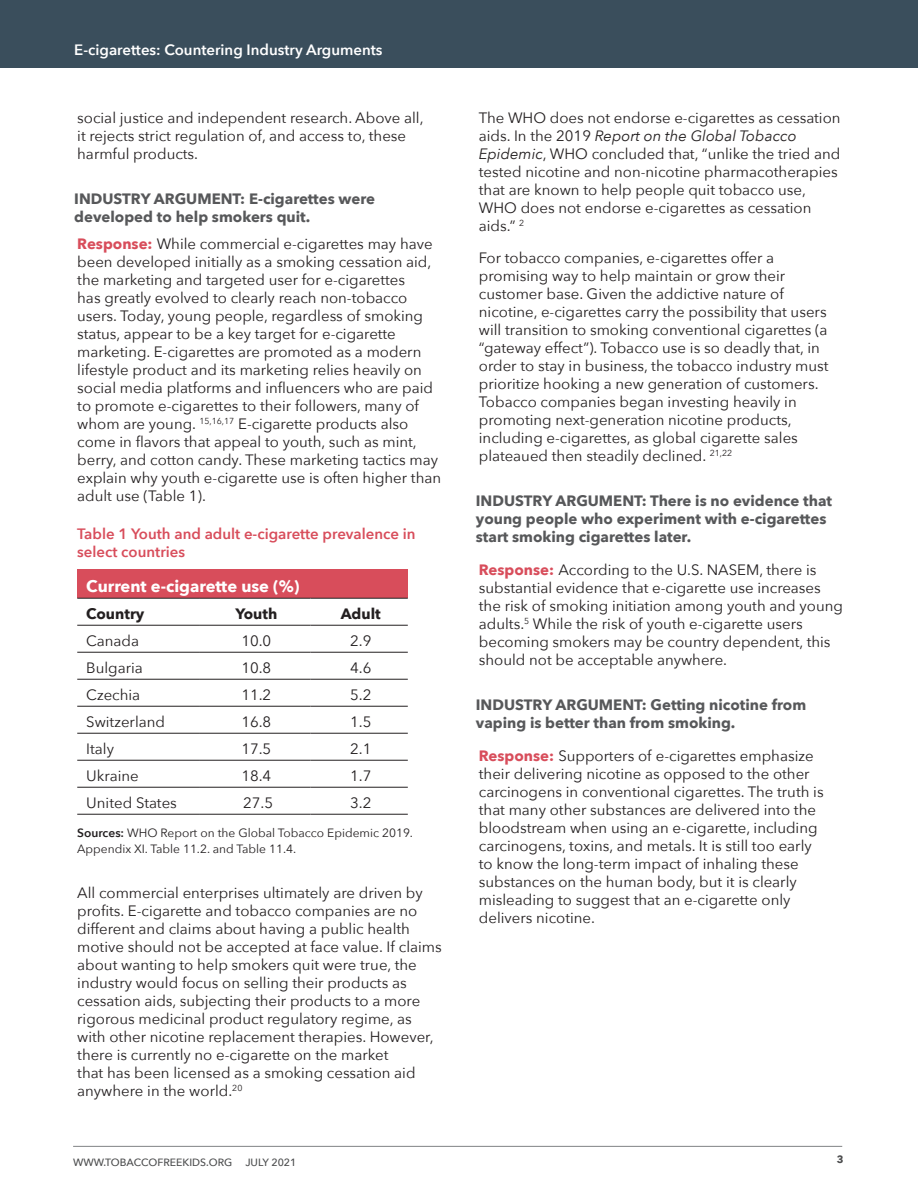
<style>
.page{position:relative;width:918px;height:1188px;background:#fff}
.page>*{position:absolute;margin:0;border:0;box-sizing:border-box;transform-origin:0 0}
.p_base{font:700 16.5px "Avenir Next";color:#fff}
.p_base-2{font:15px/18px "Avenir Next";color:#231f20}
.argument{font:700 15px/18px "Avenir Next";color:#57585a}
.p_base-3{font:600 15px/18px "Avenir Next";color:#d84d5b}
.t1{font:600 15px "Avenir Next";color:#fff}
.p_base-4{font:700 15px "Avenir Next";color:#231f20}
.p_base-5{font:12px/16.2px "Avenir Next";color:#231f20}
.t2{font:500 10.5px "Avenir Next";color:#4b4c4d}
.t3{font:700 10.5px "Avenir Next";color:#4b4c4d}
.s1{font-weight:700;color:#d84d5b}
.s2{font-weight:600}
.s3{font-style:italic}
</style>
<div class="page">
<hr style="left:73px;top:1146px;width:769px;height:1px;background:#808285">
<div style="left:0;top:0;width:918px;height:68px;background:#3a4e5c"></div>
<div style="left:77px;top:570px;width:331px;height:28px;background:#d84d5b"></div>
<hr style="left:77px;top:814px;width:122px;height:1px;background:#231f20">
<hr style="left:199px;top:814px;width:112px;height:1px;background:#231f20">
<hr style="left:311px;top:814px;width:97px;height:1px;background:#231f20">
<hr style="left:77px;top:598px;width:122px;height:1px;background:#231f20">
<hr style="left:199px;top:598px;width:112px;height:1px;background:#231f20">
<hr style="left:311px;top:598px;width:97px;height:1px;background:#231f20">
<hr style="left:77px;top:652px;width:122px;height:1px;background:#231f20">
<hr style="left:199px;top:652px;width:112px;height:1px;background:#231f20">
<hr style="left:311px;top:652px;width:97px;height:1px;background:#231f20">
<hr style="left:77px;top:679px;width:122px;height:1px;background:#231f20">
<hr style="left:199px;top:679px;width:112px;height:1px;background:#231f20">
<hr style="left:311px;top:679px;width:97px;height:1px;background:#231f20">
<hr style="left:77px;top:706px;width:122px;height:1px;background:#231f20">
<hr style="left:199px;top:706px;width:112px;height:1px;background:#231f20">
<hr style="left:311px;top:706px;width:97px;height:1px;background:#231f20">
<hr style="left:77px;top:733px;width:122px;height:1px;background:#231f20">
<hr style="left:199px;top:733px;width:112px;height:1px;background:#231f20">
<hr style="left:311px;top:733px;width:97px;height:1px;background:#231f20">
<hr style="left:77px;top:760px;width:122px;height:1px;background:#231f20">
<hr style="left:199px;top:760px;width:112px;height:1px;background:#231f20">
<hr style="left:311px;top:760px;width:97px;height:1px;background:#231f20">
<hr style="left:77px;top:787px;width:122px;height:1px;background:#231f20">
<hr style="left:199px;top:787px;width:112px;height:1px;background:#231f20">
<hr style="left:311px;top:787px;width:97px;height:1px;background:#231f20">
<hr style="left:77px;top:625px;width:122px;height:1px;background:#231f20">
<hr style="left:199px;top:625px;width:112px;height:1px;background:#231f20">
<hr style="left:311px;top:625px;width:97px;height:1px;background:#231f20">
<p class="t1" style="left:74px;top:37px;width:310px">E-cigarettes: Countering Industry Arguments</p>
<p class="p_base-2" style="left:77px;top:108px;width:348px">social justice and independent research. Above all, it rejects strict regulation of, and access to, these harmful products.</p>
<p class="argument" style="left:74px;top:190px;width:302px">INDUSTRY ARGUMENT: E-cigarettes were developed to help smokers quit.</p>
<p class="p_base-2" style="left:77px;top:234px;width:365px"><span class="s1">Response:</span> While commercial e-cigarettes may have been developed initially as a smoking cessation aid, the marketing and targeted user for e-cigarettes<br>has greatly evolved to clearly reach non-tobacco users. Today, young people, regardless of smoking status, appear to be a key target for e-cigarette marketing. E-cigarettes are promoted as a modern lifestyle product and its marketing relies heavily on social media platforms and influencers who are paid to promote e-cigarettes to their followers, many of whom are young. <sup>15,16,17</sup> E-cigarette products also come in flavors that appeal to youth, such as mint, berry, and cotton candy. These marketing tactics may explain why youth e-cigarette use is often higher than adult use (Table 1).</p>
<p class="p_base-3" style="left:77px;top:524px;width:340px">Table 1 Youth and adult e-cigarette prevalence in select countries</p>
<p class="p_base" style="left:86px;top:572px;width:215px">Current e-cigarette use (%)</p>
<p class="p_base-4" style="left:86px;top:601px;width:60px">Country</p>
<p class="p_base-4" style="left:235px;top:601px;width:44px">Youth</p>
<p class="p_base-4" style="left:341px;top:601px;width:42px">Adult</p>
<p class="p_base-2" style="left:86px;top:631px;width:54px">Canada</p>
<p class="p_base-2" style="left:241px;top:631px;width:31px">10.0</p>
<p class="p_base-2" style="left:350px;top:631px;width:23px">2.9</p>
<p class="p_base-2" style="left:86px;top:658px;width:58px">Bulgaria</p>
<p class="p_base-2" style="left:241px;top:658px;width:31px">10.8</p>
<p class="p_base-2" style="left:350px;top:658px;width:23px">4.6</p>
<p class="p_base-2" style="left:86px;top:685px;width:56px">Czechia</p>
<p class="p_base-2" style="left:241px;top:685px;width:31px">11.2</p>
<p class="p_base-2" style="left:350px;top:685px;width:23px">5.2</p>
<p class="p_base-2" style="left:86px;top:712px;width:80px">Switzerland</p>
<p class="p_base-2" style="left:241px;top:712px;width:31px">16.8</p>
<p class="p_base-2" style="left:350px;top:712px;width:23px">1.5</p>
<p class="p_base-2" style="left:86px;top:739px;width:29px">Italy</p>
<p class="p_base-2" style="left:241px;top:739px;width:31px">17.5</p>
<p class="p_base-2" style="left:350px;top:739px;width:23px">2.1</p>
<p class="p_base-2" style="left:86px;top:766px;width:54px">Ukraine</p>
<p class="p_base-2" style="left:241px;top:766px;width:31px">18.4</p>
<p class="p_base-2" style="left:350px;top:766px;width:23px">1.7</p>
<p class="p_base-2" style="left:86px;top:793px;width:92px">United States</p>
<p class="p_base-2" style="left:243px;top:793px;width:31px">27.5</p>
<p class="p_base-2" style="left:350px;top:793px;width:23px">3.2</p>
<p class="p_base-5" style="left:77px;top:824px;width:337px"><span class="s2">Sources:</span> WHO Report on the Global Tobacco Epidemic 2019.<br>Appendix XI. Table 11.2. and Table 11.4.</p>
<p class="p_base-2" style="left:77px;top:883px;width:366px">All commercial enterprises ultimately are driven by profits. E-cigarette and tobacco companies are no different and claims about having a public health motive should not be accepted at face value. If claims about wanting to help smokers quit were true, the industry would focus on selling their products as cessation aids, subjecting their products to a more rigorous medicinal product regulatory regime, as with other nicotine replacement therapies. However, there is currently no e-cigarette on the market<br>that has been licensed as a smoking cessation aid anywhere in the world.<sup>20</sup></p>
<p class="p_base-2" style="left:479px;top:108px;width:363px">The WHO does not endorse e-cigarettes as cessation aids. In the 2019 <span class="s3">Report on the Global Tobacco Epidemic</span>, WHO concluded that, “unlike the tried and tested nicotine and non-nicotine pharmacotherapies that are known to help people quit tobacco use, WHO does not endorse e-cigarettes as cessation aids.” <sup>2</sup></p>
<p class="p_base-2" style="left:479px;top:248px;width:351px">For tobacco companies, e-cigarettes offer a promising way to help maintain or grow their customer base. Given the addictive nature of nicotine, e-cigarettes carry the possibility that users will transition to smoking conventional cigarettes (a “gateway effect”). Tobacco use is so deadly that, in order to stay in business, the tobacco industry must prioritize hooking a new generation of customers.<br>Tobacco companies began investing heavily in promoting next-generation nicotine products, including e-cigarettes, as global cigarette sales plateaued then steadily declined. <sup>21,22</sup></p>
<p class="argument" style="left:476px;top:491px;width:358px">INDUSTRY ARGUMENT: There is no evidence that young people who experiment with e-cigarettes start smoking cigarettes later.</p>
<p class="p_base-2" style="left:479px;top:560px;width:366px"><span class="s1">Response:</span> According to the U.S. NASEM, there is substantial evidence that e-cigarette use increases the risk of smoking initiation among youth and young adults.<sup>5</sup> While the risk of youth e-cigarette users becoming smokers may be country dependent, this should not be acceptable anywhere.</p>
<p class="argument" style="left:476px;top:696px;width:332px">INDUSTRY ARGUMENT: Getting nicotine from vaping is better than from smoking.</p>
<p class="p_base-2" style="left:479px;top:746px;width:346px"><span class="s1">Response:</span> Supporters of e-cigarettes emphasize their delivering nicotine as opposed to the other carcinogens in conventional cigarettes. The truth is that many other substances are delivered into the bloodstream when using an e-cigarette, including carcinogens, toxins, and metals. It is still too early to know the long-term impact of inhaling these substances on the human body, but it is clearly misleading to suggest that an e-cigarette only delivers nicotine.</p>
<p class="t2" style="left:73px;top:1154px;width:225px">WWW.TOBACCOFREEKIDS.ORG JULY 2021</p>
<p class="t3" style="left:837px;top:1151px;width:8px">3</p>
</div>
